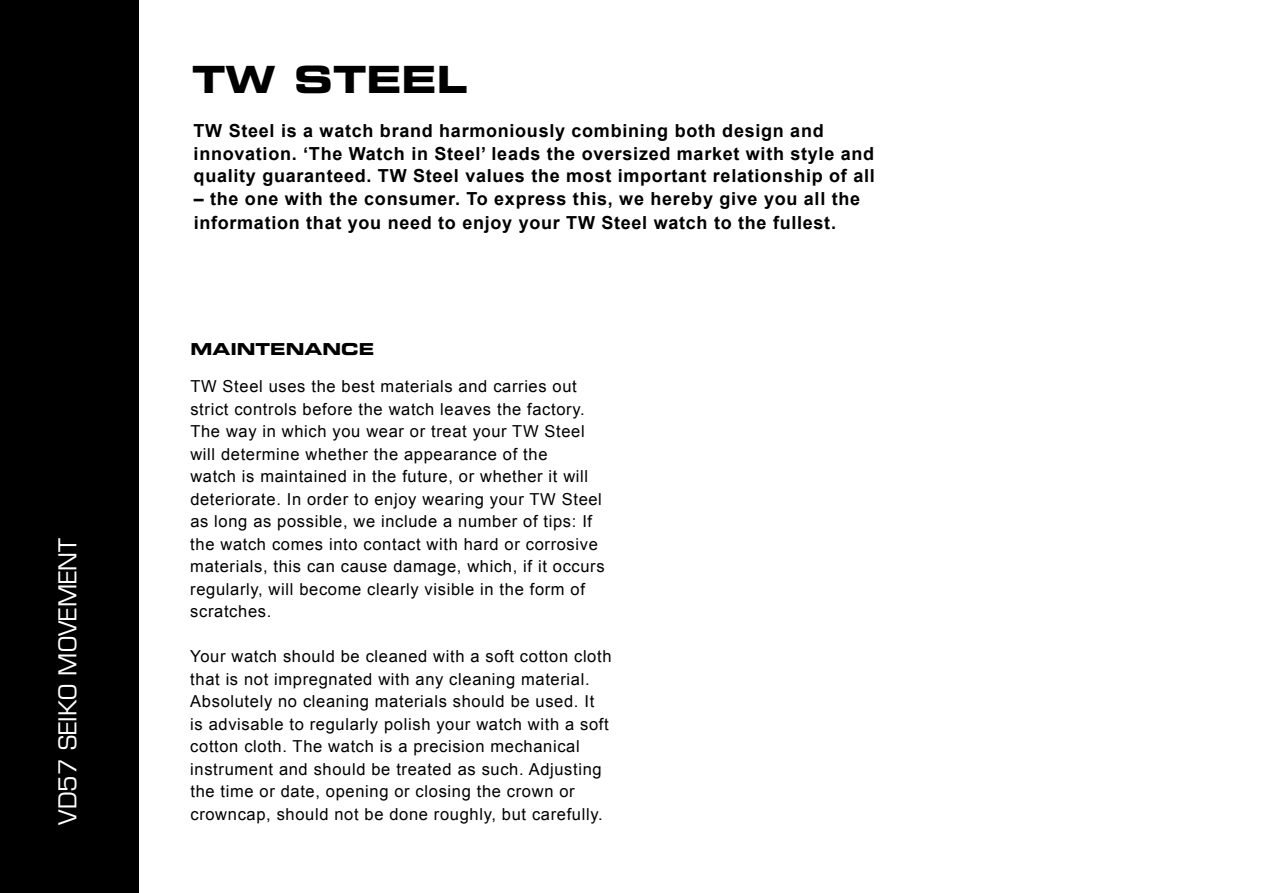
<style>
.page{position:relative;width:1263px;height:893px;background:#fff}
.page>*{position:absolute;margin:0;border:0;box-sizing:border-box;transform-origin:0 0}
.t1{font:37.5px "Eurostile LT Std Bold Ex 2";color:#000001}
.t2{font:24px "Eurostile LT Std";color:#fff}
.t3{font:700 18px/22.5px "Arial";letter-spacing:.04em;color:#000001}
.t4{font:16.5px/22.5px "Arial";letter-spacing:.04em;color:#000001}
.t5{font:16.5px "Eurostile LT Std Bold Ex 2";color:#000001}
</style>
<div class="page">
<div style="left:0;top:0;width:139px;height:893px;background:#000001"></div>
<h2 class="t2" style="left:53px;top:825px;width:288px;rotate:-90deg">VD57 SEIKO MOVEMENT</h2>
<h1 class="t1" style="left:192px;top:53px;width:277px">TW STEEL</h1>
<p class="t3" style="left:194px;top:121px;width:683px">TW Steel is a watch brand harmoniously combining both design and innovation. ‘The Watch in Steel’ leads the oversized market with style and quality guaranteed. TW Steel values the most important relationship of all</p>
<p class="t3" style="left:194px;top:187px;width:668px;line-height:24px">– the one with the consumer. To express this, we hereby give you all the information that you need to enjoy your TW Steel watch to the fullest.</p>
<p class="t5" style="left:190px;top:337px;width:185px">MAINTENANCE</p>
<p class="t4" style="left:190px;top:375px;width:416px">TW Steel uses the best materials and carries out strict controls before the watch leaves the factory.<br>The way in which you wear or treat your TW Steel will determine whether the appearance of the<br>watch is maintained in the future, or whether it will deteriorate. In order to enjoy wearing your TW Steel as long as possible, we include a number of tips: If the watch comes into contact with hard or corrosive materials, this can cause damage, which, if it occurs regularly, will become clearly visible in the form of scratches.</p>
<p class="t4" style="left:190px;top:645px;width:423px">Your watch should be cleaned with a soft cotton cloth that is not impregnated with any cleaning material.<br>Absolutely no cleaning materials should be used. It<br>is advisable to regularly polish your watch with a soft cotton cloth. The watch is a precision mechanical instrument and should be treated as such. Adjusting the time or date, opening or closing the crown or crowncap, should not be done roughly, but carefully.</p>
</div>
